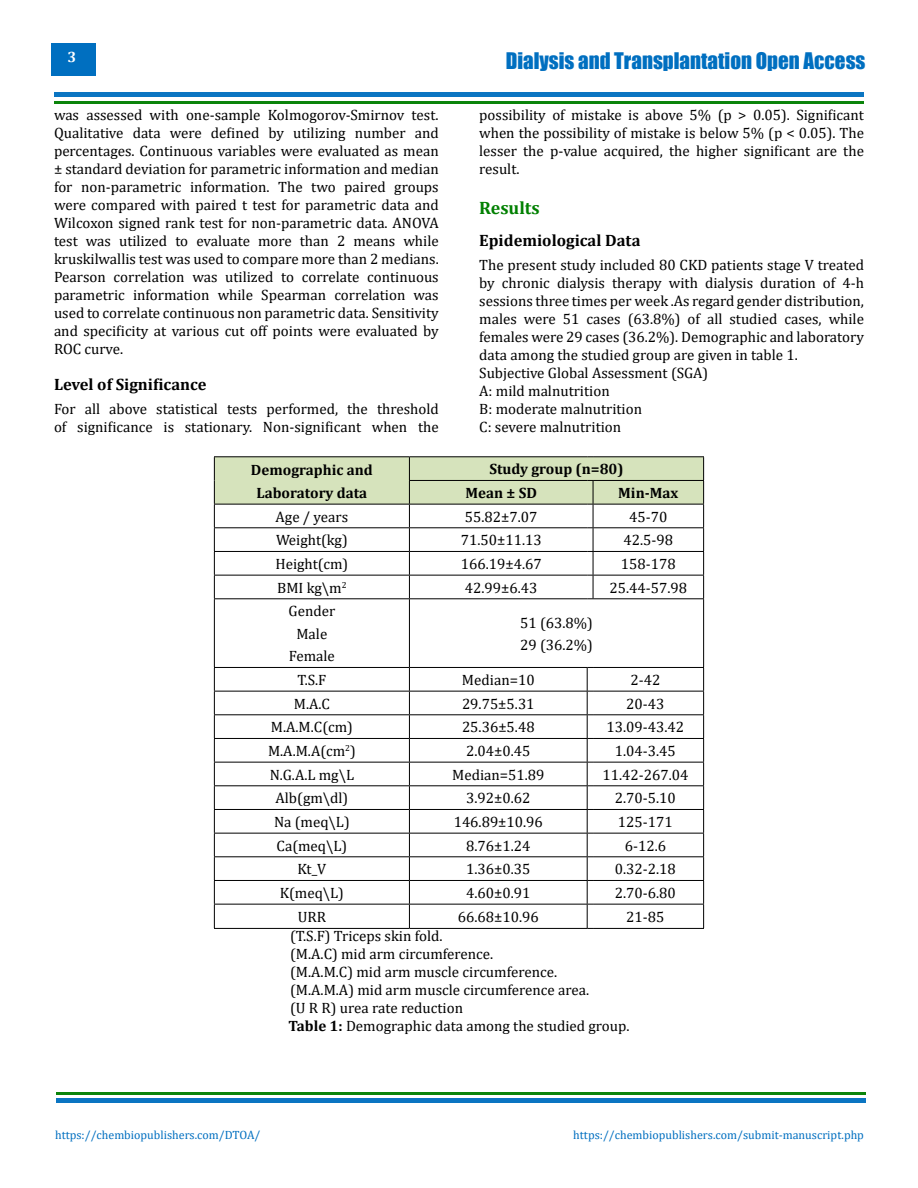
<style>
.page{position:relative;width:918px;height:1188px;background:#fff}
.page>*{position:absolute;margin:0;border:0;box-sizing:border-box;transform-origin:0 0}
.t1{font:21px "Impact";color:#006fc0}
.t2{font:700 18px "Cambria";color:#008000}
.t3{font:700 16.5px "Cambria";color:#000}
.t4{font:15px/18px "Cambria";color:#000}
.t5{font:700 15px/22.5px "Cambria";color:#000;text-align:center}
.t6{font:700 15px "Cambria";color:#fff}
.t7{font:12px "Cambria";color:#006fc0}
.s1{font-weight:700}
</style>
<div class="page">
<div style="left:51px;top:43px;width:45px;height:33px;background:#006fc0"></div>
<div style="left:54px;top:92px;width:810px;height:5px;background:#0b75c2"></div>
<hr style="left:56px;top:1098px;width:810px;height:4px;background:#0b75c2">
<hr style="left:54px;top:101px;width:810px;height:2px;background:#007f01">
<hr style="left:56px;top:1092px;width:810px;height:2px;background:#007f01">
<hr style="left:214px;top:599px;width:1px;height:68px;background:#000">
<hr style="left:409px;top:599px;width:1px;height:68px;background:#000">
<svg style="left:214px;top:456px;width:490px;height:143px"></svg>
<hr style="left:593px;top:598px;width:111px;height:1px;background:#000">
<hr style="left:703px;top:599px;width:1px;height:68px;background:#000">
<hr style="left:214px;top:667px;width:195px;height:1px;background:#000">
<hr style="left:409px;top:667px;width:178px;height:1px;background:#000">
<hr style="left:593px;top:667px;width:111px;height:1px;background:#000">
<hr style="left:214px;top:691px;width:195px;height:1px;background:#000">
<hr style="left:409px;top:691px;width:178px;height:1px;background:#000">
<hr style="left:593px;top:691px;width:111px;height:1px;background:#000">
<hr style="left:214px;top:714px;width:195px;height:1px;background:#000">
<hr style="left:409px;top:714px;width:178px;height:1px;background:#000">
<hr style="left:593px;top:714px;width:111px;height:1px;background:#000">
<hr style="left:214px;top:738px;width:195px;height:1px;background:#000">
<hr style="left:409px;top:738px;width:178px;height:1px;background:#000">
<hr style="left:593px;top:738px;width:111px;height:1px;background:#000">
<hr style="left:214px;top:762px;width:195px;height:1px;background:#000">
<hr style="left:409px;top:762px;width:178px;height:1px;background:#000">
<hr style="left:593px;top:762px;width:111px;height:1px;background:#000">
<hr style="left:214px;top:785px;width:195px;height:1px;background:#000">
<hr style="left:409px;top:785px;width:178px;height:1px;background:#000">
<hr style="left:593px;top:785px;width:111px;height:1px;background:#000">
<hr style="left:214px;top:809px;width:195px;height:1px;background:#000">
<hr style="left:409px;top:809px;width:178px;height:1px;background:#000">
<hr style="left:593px;top:809px;width:111px;height:1px;background:#000">
<hr style="left:214px;top:833px;width:195px;height:1px;background:#000">
<hr style="left:409px;top:833px;width:178px;height:1px;background:#000">
<hr style="left:593px;top:833px;width:111px;height:1px;background:#000">
<hr style="left:214px;top:856px;width:195px;height:1px;background:#000">
<hr style="left:409px;top:856px;width:178px;height:1px;background:#000">
<hr style="left:593px;top:856px;width:111px;height:1px;background:#000">
<hr style="left:214px;top:880px;width:195px;height:1px;background:#000">
<hr style="left:409px;top:880px;width:178px;height:1px;background:#000">
<hr style="left:593px;top:880px;width:111px;height:1px;background:#000">
<hr style="left:214px;top:904px;width:195px;height:1px;background:#000">
<svg style="left:214px;top:668px;width:1px;height:260px"></svg>
<hr style="left:409px;top:904px;width:178px;height:1px;background:#000">
<svg style="left:409px;top:668px;width:1px;height:260px"></svg>
<hr style="left:593px;top:904px;width:111px;height:1px;background:#000">
<svg style="left:703px;top:668px;width:1px;height:260px"></svg>
<hr style="left:214px;top:928px;width:195px;height:1px;background:#000">
<hr style="left:409px;top:928px;width:178px;height:1px;background:#000">
<svg style="left:587px;top:667px;width:6px;height:262px"></svg>
<hr style="left:593px;top:928px;width:111px;height:1px;background:#000">
<p class="t6" style="left:68px;top:47px;width:10px">3</p>
<p class="t4" style="left:54px;top:105px;width:386px;text-align:justify">was assessed with one-sample Kolmogorov-Smirnov test.<br>Qualitative data were defined by utilizing number and percentages. Continuous variables were evaluated as mean ± standard deviation for parametric information and median for non-parametric information. The two paired groups were compared with paired t test for parametric data and Wilcoxon signed rank test for non-parametric data. ANOVA test was utilized to evaluate more than 2 means while kruskilwallis test was used to compare more than 2 medians.<br>Pearson correlation was utilized to correlate continuous parametric information while Spearman correlation was used to correlate continuous non parametric data. Sensitivity and specificity at various cut off points were evaluated by ROC curve.</p>
<p class="t3" style="left:54px;top:372px;width:154px">Level of Significance</p>
<p class="t4" style="left:54px;top:400px;width:386px">For all above statistical tests performed, the threshold of significance is stationary. Non-significant when the</p>
<h1 class="t1" style="left:506px;top:45px;width:361px">Dialysis and Transplantation Open Access</h1>
<p class="t4" style="left:479px;top:105px;width:386px;text-align:justify">possibility of mistake is above 5% (p &gt; 0.05). Significant when the possibility of mistake is below 5% (p &lt; 0.05). The lesser the p-value acquired, the higher significant are the result.</p>
<p class="t2" style="left:479px;top:195px;width:62px">Results</p>
<p class="t3" style="left:479px;top:228px;width:163px">Epidemiological Data</p>
<p class="t4" style="left:479px;top:256px;width:386px">The present study included 80 CKD patients stage V treated by chronic dialysis therapy with dialysis duration of 4-h sessions three times per week .As regard gender distribution, males were 51 cases (63.8%) of all studied cases, while females were 29 cases (36.2%). Demographic and laboratory data among the studied group are given in table 1.<br>Subjective Global Assessment (SGA)<br>A: mild malnutrition<br>B: moderate malnutrition<br>C: severe malnutrition</p>
<p class="t5" style="left:251px;top:458px;width:123px">Demographic and<br>Laboratory data</p>
<p class="t5" style="left:465px;top:457px;width:160px;line-height:23.7px;text-align:left;text-indent:24px">Study group (n=80)<br>Mean ± SD</p>
<p class="t5" style="left:618px;top:481px;width:62px">Min-Max</p>
<p class="t4" style="left:276px;top:508px;width:74px">Age / years</p>
<p class="t4" style="left:465px;top:508px;width:74px">55.82±7.07</p>
<p class="t4" style="left:629px;top:508px;width:40px">45-70</p>
<p class="t4" style="left:276px;top:531px;width:73px">Weight(kg)</p>
<p class="t4" style="left:461px;top:531px;width:82px">71.50±11.13</p>
<p class="t4" style="left:624px;top:531px;width:51px">42.5-98</p>
<p class="t4" style="left:275px;top:555px;width:74px">Height(cm)</p>
<p class="t4" style="left:461px;top:555px;width:82px">166.19±4.67</p>
<p class="t4" style="left:621px;top:555px;width:56px">158-178</p>
<p class="t4" style="left:277px;top:579px;width:71px">BMI kg\m<sup>2</sup></p>
<p class="t4" style="left:465px;top:579px;width:74px">42.99±6.43</p>
<p class="t4" style="left:610px;top:579px;width:79px">25.44-57.98</p>
<p class="t4" style="left:289px;top:600px;width:48px;line-height:22.5px;text-align:center">Gender<br>Male<br>Female</p>
<p class="t4" style="left:520px;top:611px;width:74px;line-height:22.5px">51 (63.8%)<br>29 (36.2%)</p>
<p class="t4" style="left:297px;top:671px;width:30px">T.S.F</p>
<p class="t4" style="left:462px;top:671px;width:74px">Median=10</p>
<p class="t4" style="left:630px;top:671px;width:31px">2-42</p>
<p class="t4" style="left:294px;top:695px;width:38px">M.A.C</p>
<p class="t4" style="left:462px;top:695px;width:74px">29.75±5.31</p>
<p class="t4" style="left:626px;top:695px;width:40px">20-43</p>
<p class="t4" style="left:271px;top:718px;width:84px">M.A.M.C(cm)</p>
<p class="t4" style="left:462px;top:718px;width:74px">25.36±5.48</p>
<p class="t4" style="left:607px;top:718px;width:79px">13.09-43.42</p>
<p class="t4" style="left:268px;top:742px;width:89px">M.A.M.A(cm<sup>2</sup>)</p>
<p class="t4" style="left:466px;top:742px;width:66px">2.04±0.45</p>
<p class="t4" style="left:615px;top:742px;width:62px">1.04-3.45</p>
<p class="t4" style="left:270px;top:766px;width:86px">N.G.A.L mg\L</p>
<p class="t4" style="left:452px;top:766px;width:94px">Median=51.89</p>
<p class="t4" style="left:602px;top:766px;width:87px">11.42-267.04</p>
<p class="t4" style="left:275px;top:789px;width:74px">Alb(gm\dl)</p>
<p class="t4" style="left:466px;top:789px;width:66px">3.92±0.62</p>
<p class="t4" style="left:615px;top:789px;width:62px">2.70-5.10</p>
<p class="t4" style="left:274px;top:813px;width:77px">Na (meq\L)</p>
<p class="t4" style="left:454px;top:813px;width:91px">146.89±10.96</p>
<p class="t4" style="left:618px;top:813px;width:56px">125-171</p>
<p class="t4" style="left:277px;top:837px;width:72px">Ca(meq\L)</p>
<p class="t4" style="left:466px;top:837px;width:66px">8.76±1.24</p>
<p class="t4" style="left:625px;top:837px;width:43px">6-12.6</p>
<p class="t4" style="left:297px;top:860px;width:30px">Kt_V</p>
<p class="t4" style="left:466px;top:860px;width:66px">1.36±0.35</p>
<p class="t4" style="left:615px;top:860px;width:62px">0.32-2.18</p>
<p class="t4" style="left:280px;top:884px;width:66px">K(meq\L)</p>
<p class="t4" style="left:466px;top:884px;width:66px">4.60±0.91</p>
<p class="t4" style="left:615px;top:884px;width:62px">2.70-6.80</p>
<p class="t4" style="left:298px;top:908px;width:30px">URR</p>
<p class="t4" style="left:458px;top:908px;width:82px">66.68±10.96</p>
<p class="t4" style="left:626px;top:908px;width:40px">21-85</p>
<p class="t4" style="left:288px;top:927px;width:343px">(T.S.F) Triceps skin fold.<br>(M.A.C) mid arm circumference.<br>(M.A.M.C) mid arm muscle circumference.<br>(M.A.M.A) mid arm muscle circumference area.<br>(U R R) urea rate reduction<br><span class="s1">Table 1:</span> Demographic data among the studied group.</p>
<p class="t7" style="left:55px;top:1128px;width:207px">https://chembiopublishers.com/DTOA/</p>
<p class="t7" style="left:573px;top:1128px;width:292px">https://chembiopublishers.com/submit-manuscript.php</p>
</div>
